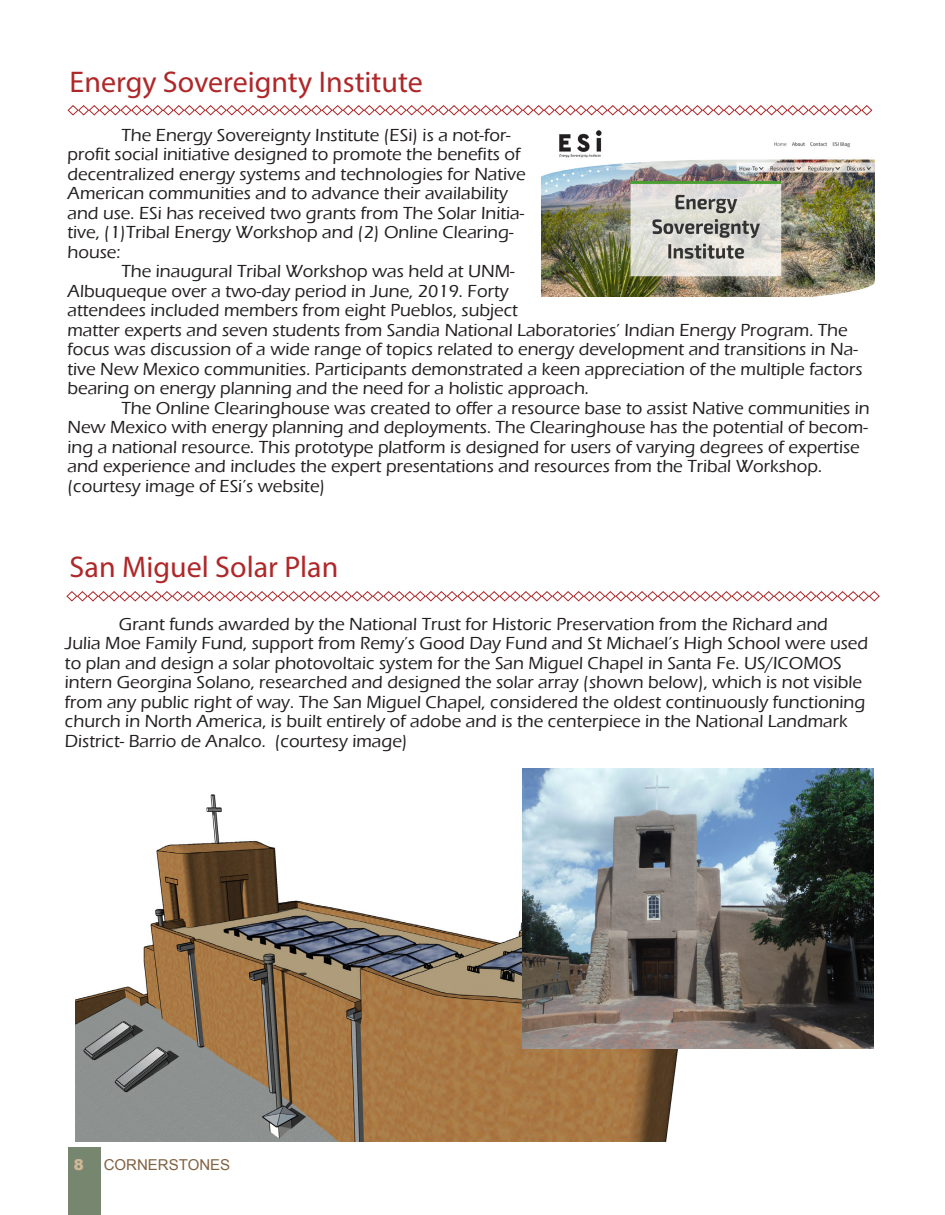
<style>
.page{position:relative;width:945px;height:1215px;background:#fff}
.page>*{position:absolute;margin:0;border:0;box-sizing:border-box;transform-origin:0 0}
.t1{font:30px "Myriad Pro";color:#af2729}
.t2{font:500 18px/19.5px "Eras ITC";color:#231f20}
.t3{font:15px "Arial";color:#806242}
.t4{font:900 15px "Arial";color:#d0b798}
</style>
<div class="page">
<div style="left:68px;top:1148px;width:32px;height:67px;background:#77866f"></div>
<svg style="left:67px;top:105px;width:806px;height:11px"></svg>
<img style="left:75px;top:794px;width:686px;height:348px">
<svg style="left:66px;top:591px;width:814px;height:11px"></svg>
<img style="left:522px;top:768px;width:352px;height:280px">
<img style="left:542px;top:130px;width:332px;height:167px">
<p class="t1" style="left:70px;top:64px;width:355px">Energy Sovereignty Institute</p>
<p class="t2" style="left:68px;top:125px;width:460px;text-indent:54px">The Energy Sovereignty Institute (ESi) is a not-for&shy;profit social initiative designed to promote the benefits of decentralized energy systems and technologies for Native American communities and to advance their availability and use. ESi has received two grants from The Solar Initia&shy;tive, (1)Tribal Energy Workshop and (2) Online Clearing&shy;house:</p>
<p class="t2" style="left:68px;top:262px;width:797px;text-indent:54px">The inaugural Tribal Workshop was held at UNM-<br>Albuqueque over a two-day period in June, 2019. Forty<br>attendees included members from eight Pueblos, subject<br>matter experts and seven students from Sandia National Laboratories’ Indian Energy Program. The focus was discussion of a wide range of topics related to energy development and transitions in Na&shy;tive New Mexico communities. Participants demonstrated a keen appreciation of the multiple factors bearing on energy planning and the need for a holistic approach.</p>
<p class="t2" style="left:68px;top:398px;width:804px;text-indent:54px">The Online Clearinghouse was created to offer a resource base to assist Native communities in New Mexico with energy planning and deployments. The Clearinghouse has the potential of becom&shy;ing a national resource. This prototype platform is designed for users of varying degrees of expertise and experience and includes the expert presentations and resources from the Tribal Workshop.</p>
<p class="t2" style="left:68px;top:476px;width:259px">(courtesy image of ESi’s website)</p>
<p class="t1" style="left:70px;top:548px;width:270px">San Miguel Solar Plan</p>
<p class="t2" style="left:65px;top:614px;width:805px;text-indent:54px">Grant funds awarded by the National Trust for Historic Preservation from the Richard and Julia Moe Family Fund, support from Remy’s Good Day Fund and St Michael’s High School were used to plan and design a solar photovoltaic system for the San Miguel Chapel in Santa Fe. US/ICOMOS intern Georgina Solano, researched and designed the solar array (shown below), which is not visible from any public right of way. The San Miguel Chapel, considered the oldest continuously functioning church in North America, is built entirely of adobe and is the centerpiece in the National Landmark District- Barrio de Analco. (courtesy image)</p>
<p class="t4" style="left:74px;top:1157px;width:12px">8</p>
<p class="t3" style="left:104px;top:1155px;width:128px">CORNERSTONES</p>
</div>
